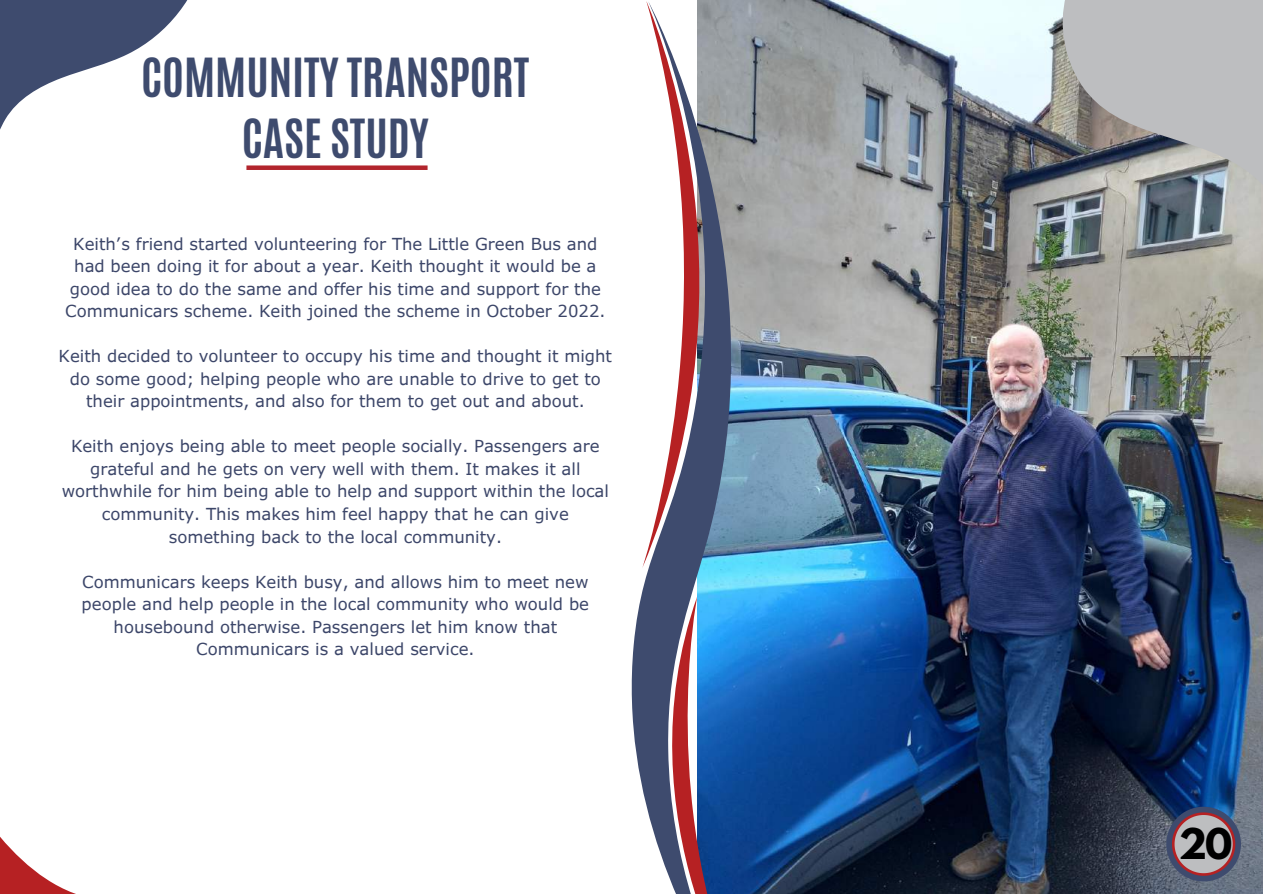
<style>
.page{position:relative;width:1263px;height:894px;background:#fff}
.page>*{position:absolute;margin:0;border:0;box-sizing:border-box;transform-origin:0 0}
.t1{font:700 45px/60.8px "Antonio";color:#3e4b6e;text-align:center}
.t2{font:700 37.5px "League Spartan";color:#000}
.t3{font:16.5px/22.5px "Verdana Pro";color:#3c4669;text-align:center}
</style>
<div class="page">
<img style="left:697px;top:0;width:566px;height:893px">
<svg style="left:641px;top:568px;width:108px;height:325px;background:#5494b9"></svg>
<svg style="left:642px;top:1px;width:107px;height:567px"></svg>
<svg style="left:632px;top:596px;width:116px;height:297px"></svg>
<svg style="left:0;top:837px;width:73px;height:56px"></svg>
<img style="left:1009px;top:0;width:254px;height:530px">
<svg style="left:0;top:0;width:188px;height:130px"></svg>
<div style="left:246px;top:165px;width:182px;height:5px;background:#b2252d"></div>
<svg style="left:1166px;top:806px;width:74px;height:74px;background:#888392"></svg>
<h1 class="t1" style="left:141px;top:48px;width:390px">COMMUNITY TRANSPORT<br>CASE STUDY</h1>
<p class="t3" style="left:65px;top:232px;width:542px">Keith’s friend started volunteering for The Little Green Bus and had been doing it for about a year. Keith thought it would be a good idea to do the same and offer his time and support for the Communicars scheme. Keith joined the scheme in October 2022.</p>
<p class="t3" style="left:59px;top:344px;width:555px">Keith decided to volunteer to occupy his time and thought it might do some good; helping people who are unable to drive to get to their appointments, and also for them to get out and about.</p>
<p class="t3" style="left:62px;top:434px;width:549px">Keith enjoys being able to meet people socially. Passengers are grateful and he gets on very well with them. It makes it all worthwhile for him being able to help and support within the local community. This makes him feel happy that he can give something back to the local community.</p>
<p class="t3" style="left:82px;top:569px;width:509px">Communicars keeps Keith busy, and allows him to meet new people and help people in the local community who would be housebound otherwise. Passengers let him know that Communicars is a valued service.</p>
<h2 class="t2" style="left:1179px;top:825px;width:55px">20</h2>
</div>
